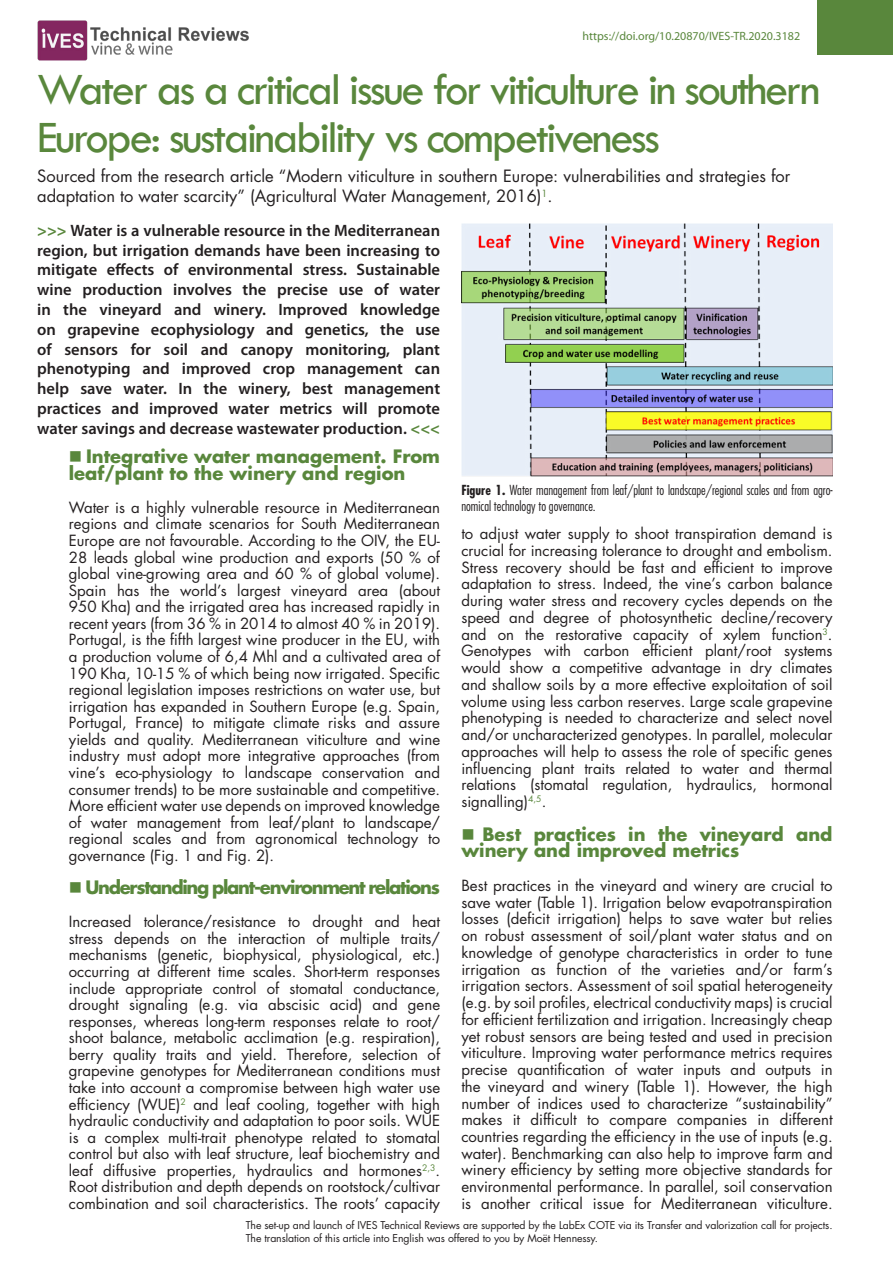
<style>
.page{position:relative;width:893px;height:1263px;background:#fff}
.page>*{position:absolute;margin:0;border:0;box-sizing:border-box;transform-origin:0 0}
.t1{font:46.5px/48px "Tw Cen";letter-spacing:-.05em;color:#59873c}
.t2{font:700 18px/16.5px "Futura";color:#59873c}
.t3{font:700 18px "Futura";letter-spacing:-.07em;color:#59873c}
.t4{font:600 16.5px/19.8px "Myriad Pro";color:#231f20;text-align:justify}
.t5{font:16.5px/19.8px "Futura";color:#231f20}
.t6{font:15px/16.5px "Futura";color:#231f20;text-align:justify}
.t7{font:300 condensed 13.5px/16.2px "Futura";color:#231f20}
.t8{font:12px "Myriad Pro";color:#59873c}
.t9{font:10.5px "Futura";letter-spacing:-.01em;color:#231f20}
.s1{font-weight:700;color:#59873c}
.s2{font-weight:700}
</style>
<div class="page">
<img style="left:461px;top:223px;width:372px;height:254px">
<div style="left:817px;top:0;width:76px;height:55px;background:#59873c"></div>
<img style="left:37px;top:20px;width:212px;height:41px">
<p class="t8" style="left:583px;top:29px;width:219px">https://doi.org/10.20870/IVES-TR.2020.3182</p>
<p class="t1" style="left:37px;top:66px;width:785px">Water as a critical issue for viticulture in southern<br>Europe: sustainability vs competiveness</p>
<p class="t5" style="left:37px;top:166px;width:755px">Sourced from the research article “Modern viticulture in southern Europe: vulnerabilities and strategies for adaptation to water scarcity” (Agricultural Water Management, 2016)<sup>1</sup>.</p>
<p class="t4" style="left:37px;top:220px;width:404px"><span class="s1">&gt;&gt;&gt;</span> Water is a vulnerable resource in the Mediterranean region, but irrigation demands have been increasing to mitigate effects of environmental stress. Sustainable wine production involves the precise use of water in the vineyard and winery. Improved knowledge on grapevine ecophysiology and genetics, the use of sensors for soil and canopy monitoring, plant phenotyping and improved crop management can help save water. In the winery, best management practices and improved water metrics will promote water savings and decrease wastewater production. <span class="s1">&lt;&lt;&lt;</span></p>
<p class="t2" style="left:69px;top:448px;width:373px">■ Integrative water management. From leaf/plant to the winery and region</p>
<p class="t6" style="left:69px;top:499px;width:373px">Water is a highly vulnerable resource in Mediterranean regions and climate scenarios for South Mediterranean Europe are not favourable. According to the OIV, the EU-28 leads global wine production and exports (50 % of global vine-growing area and 60 % of global volume).<br>Spain has the world’s largest vineyard area (about 950 Kha) and the irrigated area has increased rapidly in recent years (from 36 % in 2014 to almost 40 % in 2019).<br>Portugal, is the fifth largest wine producer in the EU, with a production volume of 6,4 Mhl and a cultivated area of 190 Kha, 10-15 % of which being now irrigated. Specific regional legislation imposes restrictions on water use, but irrigation has expanded in Southern Europe (e.g. Spain, Portugal, France) to mitigate climate risks and assure yields and quality. Mediterranean viticulture and wine industry must adopt more integrative approaches (from vine’s eco-physiology to landscape conservation and consumer trends) to be more sustainable and competitive.<br>More efficient water use depends on improved knowledge of water management from leaf/plant to landscape/ regional scales and from agronomical technology to governance (Fig. 1 and Fig. 2).</p>
<p class="t3" style="left:69px;top:875px;width:373px">■ Understanding plant-environment relations</p>
<p class="t6" style="left:69px;top:913px;width:373px">Increased tolerance/resistance to drought and heat stress depends on the interaction of multiple traits/ mechanisms (genetic, biophysical, physiological, etc.) occurring at different time scales. Short-term responses include appropriate control of stomatal conductance, drought signaling (e.g. via abscisic acid) and gene responses, whereas long-term responses relate to root/ shoot balance, metabolic acclimation (e.g. respiration), berry quality traits and yield. Therefore, selection of grapevine genotypes for Mediterranean conditions must take into account a compromise between high water use efficiency (WUE)<sup>2</sup> and leaf cooling, together with high hydraulic conductivity and adaptation to poor soils. WUE is a complex multi-trait phenotype related to stomatal control but also with leaf structure, leaf biochemistry and leaf diffusive properties, hydraulics and hormones<sup>2,3</sup>.<br>Root distribution and depth depends on rootstock/cultivar combination and soil characteristics. The roots’ capacity</p>
<p class="t7" style="left:461px;top:482px;width:373px"><span class="s2">Figure 1.</span> Water management from leaf/plant to landscape/regional scales and from agro&shy;nomical technology to governance.</p>
<p class="t6" style="left:461px;top:525px;width:373px">to adjust water supply to shoot transpiration demand is crucial for increasing tolerance to drought and embolism.<br>Stress recovery should be fast and efficient to improve adaptation to stress. Indeed, the vine’s carbon balance during water stress and recovery cycles depends on the speed and degree of photosynthetic decline/recovery and on the restorative capacity of xylem function<sup>3</sup>.<br>Genotypes with carbon efficient plant/root systems would show a competitive advantage in dry climates and shallow soils by a more effective exploitation of soil volume using less carbon reserves. Large scale grapevine phenotyping is needed to characterize and select novel and/or uncharacterized genotypes. In parallel, molecular approaches will help to assess the role of specific genes influencing plant traits related to water and thermal relations (stomatal regulation, hydraulics, hormonal signalling)<sup>4,5</sup>.</p>
<p class="t2" style="left:461px;top:825px;width:373px">■ Best practices in the vineyard and winery and improved metrics</p>
<p class="t6" style="left:461px;top:877px;width:373px">Best practices in the vineyard and winery are crucial to save water (Table 1). Irrigation below evapotranspiration losses (deficit irrigation) helps to save water but relies on robust assessment of soil/plant water status and on knowledge of genotype characteristics in order to tune irrigation as function of the varieties and/or farm’s irrigation sectors. Assessment of soil spatial heterogeneity (e.g. by soil profiles, electrical conductivity maps) is crucial for efficient fertilization and irrigation. Increasingly cheap yet robust sensors are being tested and used in precision viticulture. Improving water performance metrics requires precise quantification of water inputs and outputs in the vineyard and winery (Table 1). However, the high number of indices used to characterize “sustainability” makes it difficult to compare companies in different countries regarding the efficiency in the use of inputs (e.g. water). Benchmarking can also help to improve farm and winery efficiency by setting more objective standards for environmental performance. In parallel, soil conservation is another critical issue for Mediterranean viticulture.</p>
<p class="t9" style="left:246px;top:1218px;width:588px">The set-up and launch of IVES Technical Reviews are supported by the LabEx COTE via its Transfer and valorization call for projects.</p>
<p class="t9" style="left:246px;top:1231px;width:354px">The translation of this article into English was offered to you by Moët Hennessy.</p>
</div>
